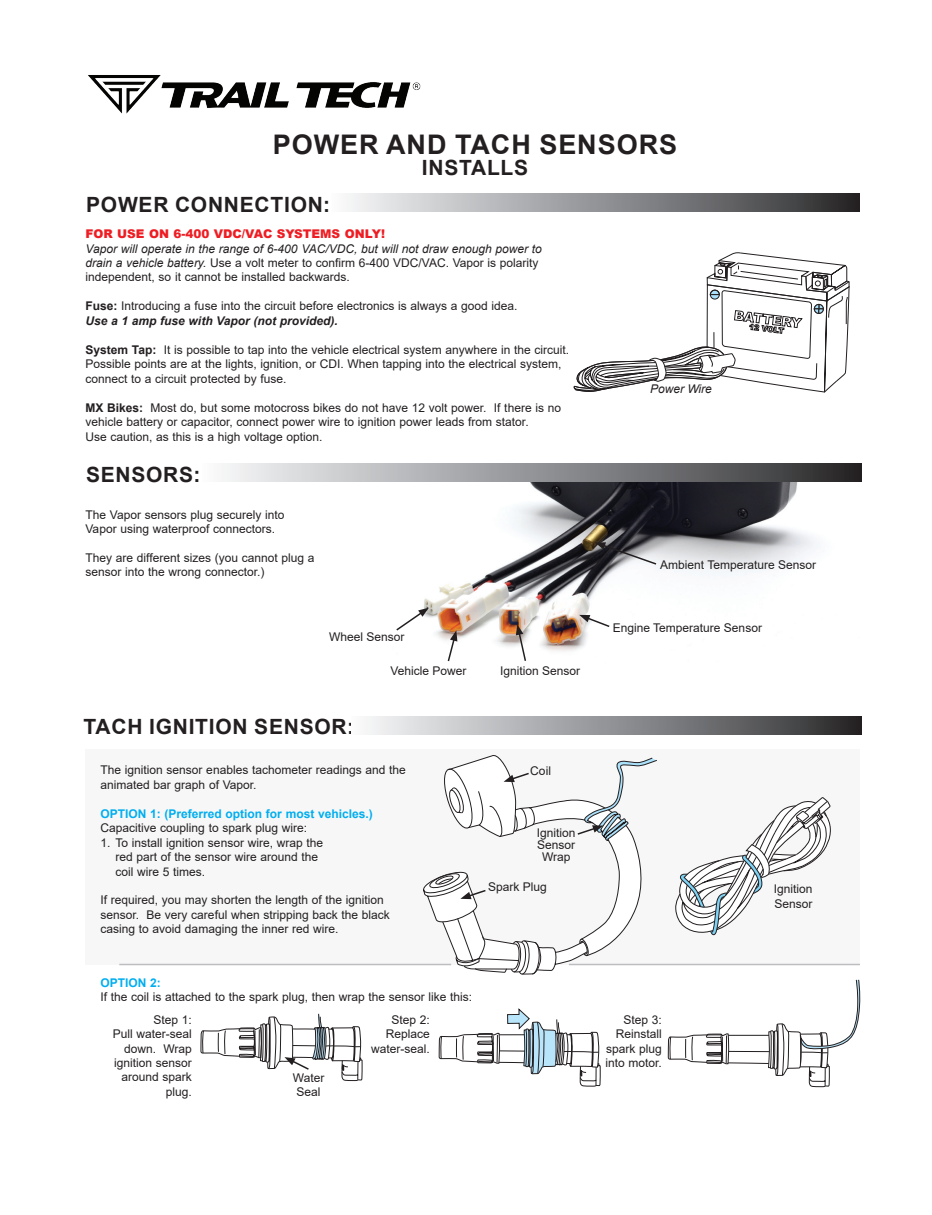
<style>
.page{position:relative;width:932px;height:1215px;background:#fff}
.page>*{position:absolute;margin:0;border:0;box-sizing:border-box;transform-origin:0 0}
.t1{font:700 27px "Arial";letter-spacing:.035em;color:#231f20}
.t2{font:700 21px "Arial";letter-spacing:.035em;color:#231f20}
.t3{font:12px/14.4px "Arial";color:#231f20}
.t4{font:700 12px "Arial";color:#00aeef}
.t5{font:900 12px "Arial";color:#ee1d23}
.t6{font:italic 12px "Arial";color:#231f20}
.s1{font-style:italic}
.s2{font-weight:700}
.s3{font-weight:700;font-style:italic}
</style>
<div class="page">
<img style="left:424px;top:482px;width:396px;height:169px">
<div style="left:331px;top:194px;width:529px;height:18px;background:linear-gradient(to right,#fafcfe,#2b2b2d)"></div>
<svg style="left:574px;top:252px;width:276px;height:141px"></svg>
<img style="left:88px;top:75px;width:333px;height:39px">
<div style="left:202px;top:464px;width:659px;height:18px;background:linear-gradient(to right,#fafcfe,#2b2b2d)"></div>
<svg style="left:667px;top:979px;width:193px;height:108px"></svg>
<svg style="left:438px;top:1008px;width:163px;height:79px"></svg>
<svg style="left:200px;top:1013px;width:163px;height:68px"></svg>
<div style="left:86px;top:749px;width:774px;height:216px;background:#f7f7f8"></div>
<div style="left:351px;top:716px;width:510px;height:18px;background:linear-gradient(to right,#fafbfe,#2c2c2e)"></div>
<hr style="left:119px;top:964px;width:332px;height:1px;background:#bcbdc0">
<hr style="left:569px;top:964px;width:290px;height:1px;background:#bcbdc0">
<svg style="left:422px;top:755px;width:235px;height:220px"></svg>
<svg style="left:675px;top:797px;width:155px;height:138px"></svg>
<svg style="left:446px;top:630px;width:11px;height:32px"></svg>
<svg style="left:579px;top:615px;width:32px;height:13px"></svg>
<svg style="left:516px;top:624px;width:11px;height:37px"></svg>
<svg style="left:595px;top:542px;width:63px;height:24px;background:#79797d"></svg>
<svg style="left:396px;top:608px;width:33px;height:24px"></svg>
<h1 class="t1" style="left:273px;top:126px;width:406px">POWER AND TACH SENSORS</h1>
<h2 class="t2" style="left:422px;top:153px;width:108px">INSTALLS</h2>
<h2 class="t2" style="left:86px;top:189px;width:245px">POWER CONNECTION:</h2>
<p class="t5" style="left:86px;top:225px;width:301px">FOR USE ON 6-400 VDC/VAC SYSTEMS ONLY!</p>
<p class="t3" style="left:86px;top:241px;width:458px"><span class="s1">Vapor will operate in the range of 6-400 VAC/VDC, but will not draw enough power to drain a vehicle battery.</span> Use a volt meter to confirm 6-400 VDC/VAC. Vapor is polarity independent, so it cannot be installed backwards.</p>
<p class="t3" style="left:86px;top:299px;width:433px"><span class="s2">Fuse:</span> Introducing a fuse into the circuit before electronics is always a good idea.<br><span class="s3">Use a 1 amp fuse with Vapor (not provided).</span></p>
<p class="t3" style="left:86px;top:342px;width:485px"><span class="s2">System Tap:</span> It is possible to tap into the vehicle electrical system anywhere in the circuit.<br>Possible points are at the lights, ignition, or CDI. When tapping into the electrical system, connect to a circuit protected by fuse.</p>
<p class="t3" style="left:86px;top:400px;width:477px"><span class="s2">MX Bikes:</span> Most do, but some motocross bikes do not have 12 volt power. If there is no vehicle battery or capacitor, connect power wire to ignition power leads from stator.<br>Use caution, as this is a high voltage option.</p>
<p class="t6" style="left:650px;top:381px;width:63px">Power Wire</p>
<h2 class="t2" style="left:86px;top:459px;width:116px">SENSORS:</h2>
<p class="t3" style="left:86px;top:507px;width:200px">The Vapor sensors plug securely into<br>Vapor using waterproof connectors.</p>
<p class="t3" style="left:86px;top:551px;width:230px">They are different sizes (you cannot plug a sensor into the wrong connector.)</p>
<p class="t3" style="left:329px;top:630px;width:77px">Wheel Sensor</p>
<p class="t3" style="left:390px;top:664px;width:78px">Vehicle Power</p>
<h2 class="t2" style="left:84px;top:711px;width:272px">TACH IGNITION SENSOR:</h2>
<p class="t3" style="left:100px;top:763px;width:307px">The ignition sensor enables tachometer readings and the animated bar graph of Vapor.</p>
<p class="t4" style="left:100px;top:805px;width:274px">OPTION 1: (Preferred option for most vehicles.)</p>
<p class="t3" style="left:100px;top:821px;width:208px">Capacitive coupling to spark plug wire:</p>
<p class="t3" style="left:100px;top:835px;width:224px">1. To install ignition sensor wire, wrap the</p>
<p class="t3" style="left:116px;top:850px;width:204px">red part of the sensor wire around the coil wire 5 times.</p>
<p class="t3" style="left:100px;top:893px;width:291px">If required, you may shorten the length of the ignition sensor. Be very careful when stripping back the black casing to avoid damaging the inner red wire.</p>
<p class="t4" style="left:100px;top:974px;width:62px">OPTION 2:</p>
<p class="t3" style="left:100px;top:990px;width:373px">If the coil is attached to the spark plug, then wrap the sensor like this:</p>
<p class="t3" style="left:500px;top:664px;width:82px">Ignition Sensor</p>
<p class="t3" style="left:530px;top:764px;width:22px">Coil</p>
<p class="t3" style="left:537px;top:827px;width:40px;line-height:12px;text-align:center">Ignition<br>Sensor<br>Wrap</p>
<p class="t3" style="left:488px;top:880px;width:60px">Spark Plug</p>
<p class="t3" style="left:660px;top:558px;width:157px">Ambient Temperature Sensor</p>
<p class="t3" style="left:612px;top:620px;width:151px">Engine Temperature Sensor</p>
<p class="t3" style="left:773px;top:882px;width:40px">Ignition<br>Sensor</p>
<p class="t3" style="left:113px;top:1012px;width:81px;text-align:right">Step 1:<br>Pull water-seal down. Wrap ignition sensor around spark plug.</p>
<p class="t3" style="left:371px;top:1012px;width:60px;text-align:right">Step 2:<br>Replace water-seal.</p>
<p class="t3" style="left:605px;top:1012px;width:58px;text-align:right">Step 3:<br>Reinstall spark plug into motor.</p>
<p class="t3" style="left:293px;top:1070px;width:33px;text-align:center">Water<br>Seal</p>
</div>
